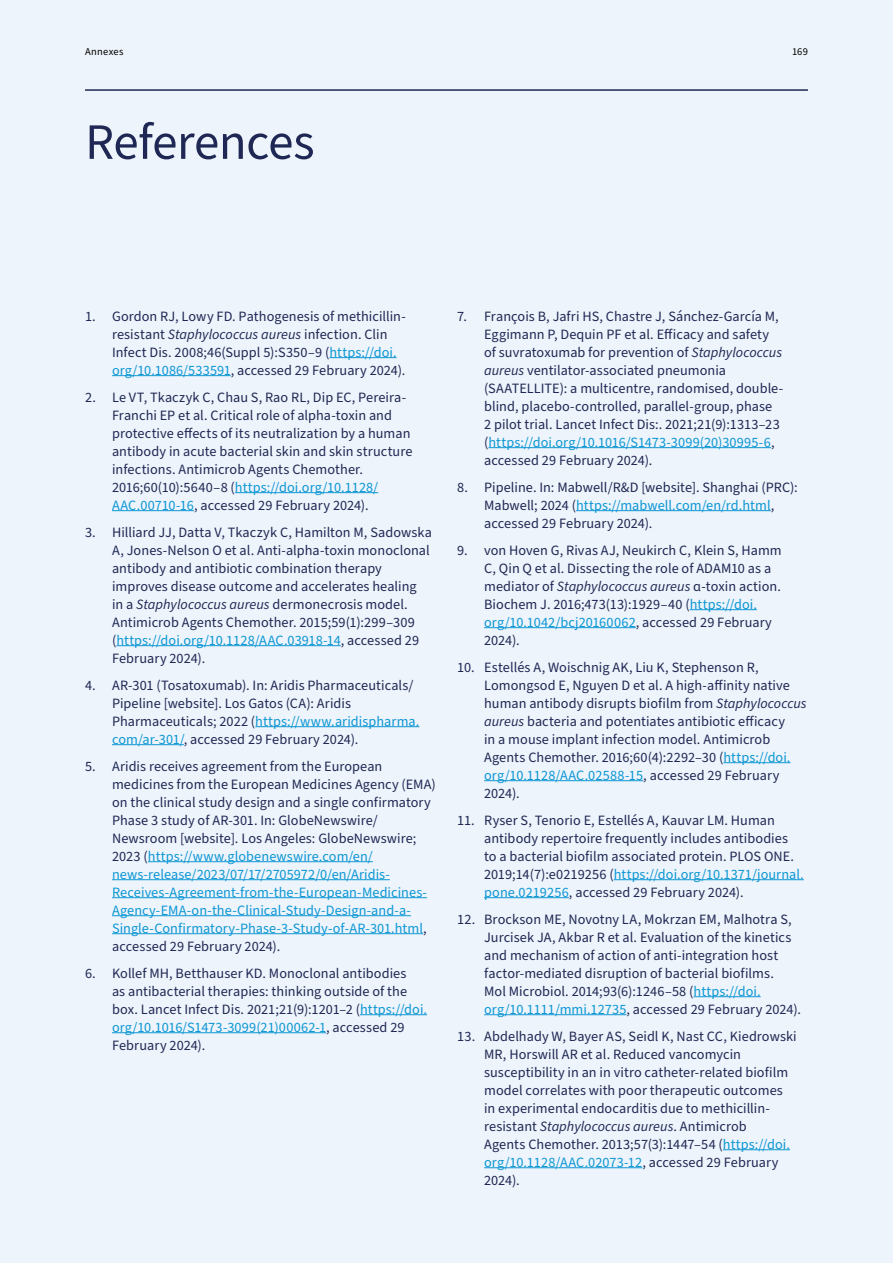
<style>
.page{position:relative;width:893px;height:1263px;background:#eef4fb}
.page>*{position:absolute;margin:0;border:0;box-sizing:border-box;transform-origin:0 0}
.t1{font:51px "Source Sans Pro";letter-spacing:-.01em;color:#1f2854}
.t2{font:14.25px/18px "Source Sans Pro";letter-spacing:.005em;color:#1f2854}
.t3{font:10.5px "Source Sans Pro";letter-spacing:.025em;color:#000}
.s1{font-style:italic}
.s2{color:#0d97d4}
</style>
<div class="page">
<hr style="left:85px;top:89px;width:723px;height:2px;background:#1f2854">
<hr style="left:329px;top:357px;width:68px;height:1px;background:#0d97d4">
<hr style="left:112px;top:375px;width:119px;height:1px;background:#0d97d4">
<hr style="left:235px;top:492px;width:143px;height:1px;background:#0d97d4">
<hr style="left:112px;top:510px;width:82px;height:1px;background:#0d97d4">
<hr style="left:116px;top:645px;width:225px;height:1px;background:#0d97d4">
<hr style="left:255px;top:726px;width:164px;height:1px;background:#0d97d4">
<hr style="left:112px;top:744px;width:72px;height:1px;background:#0d97d4">
<hr style="left:148px;top:861px;width:225px;height:1px;background:#0d97d4">
<hr style="left:112px;top:879px;width:278px;height:1px;background:#0d97d4">
<hr style="left:112px;top:897px;width:315px;height:1px;background:#0d97d4">
<hr style="left:112px;top:915px;width:299px;height:1px;background:#0d97d4">
<hr style="left:112px;top:933px;width:311px;height:1px;background:#0d97d4">
<hr style="left:360px;top:1014px;width:67px;height:1px;background:#0d97d4">
<hr style="left:112px;top:1032px;width:214px;height:1px;background:#0d97d4">
<hr style="left:488px;top:447px;width:283px;height:1px;background:#0d97d4">
<hr style="left:576px;top:510px;width:195px;height:1px;background:#0d97d4">
<hr style="left:690px;top:609px;width:67px;height:1px;background:#0d97d4">
<hr style="left:484px;top:627px;width:152px;height:1px;background:#0d97d4">
<hr style="left:723px;top:762px;width:67px;height:1px;background:#0d97d4">
<hr style="left:484px;top:780px;width:159px;height:1px;background:#0d97d4">
<hr style="left:614px;top:879px;width:190px;height:1px;background:#0d97d4">
<hr style="left:484px;top:897px;width:85px;height:1px;background:#0d97d4">
<hr style="left:694px;top:996px;width:67px;height:1px;background:#0d97d4">
<hr style="left:484px;top:1014px;width:142px;height:1px;background:#0d97d4">
<hr style="left:723px;top:1149px;width:67px;height:1px;background:#0d97d4">
<hr style="left:484px;top:1167px;width:158px;height:1px;background:#0d97d4">
<p class="t3" style="left:85px;top:46px;width:40px">Annexes</p>
<p class="t3" style="left:792px;top:46px;width:17px">169</p>
<h1 class="t1" style="left:85px;top:114px;width:231px">References</h1>
<p class="t2" style="left:112px;top:307px;width:295px;text-indent:-27px">1. Gordon RJ, Lowy FD. Pathogenesis of methicillin&shy;resistant <span class="s1">Staphylococcus aureus</span> infection. Clin Infect Dis. 2008;46(Suppl 5):S350–9 (<span class="s2">https://doi. org/10.1086/533591</span>, accessed 29 February 2024).</p>
<p class="t2" style="left:112px;top:388px;width:302px;text-indent:-27px">2. Le VT, Tkaczyk C, Chau S, Rao RL, Dip EC, Pereira-Franchi EP et al. Critical role of alpha-toxin and protective effects of its neutralization by a human antibody in acute bacterial skin and skin structure infections. Antimicrob Agents Chemother.<br>2016;60(10):5640–8 (<span class="s2">https://doi.org/10.1128/ AAC.00710-16</span>, accessed 29 February 2024).</p>
<p class="t2" style="left:112px;top:523px;width:321px;text-indent:-27px">3. Hilliard JJ, Datta V, Tkaczyk C, Hamilton M, Sadowska A, Jones-Nelson O et al. Anti-alpha-toxin monoclonal antibody and antibiotic combination therapy improves disease outcome and accelerates healing<br>in a <span class="s1">Staphylococcus aureus</span> dermonecrosis model.<br>Antimicrob Agents Chemother. 2015;59(1):299–309 (<span class="s2">https://doi.org/10.1128/AAC.03918-14</span>, accessed 29<br>February 2024).</p>
<p class="t2" style="left:112px;top:676px;width:309px;text-indent:-27px">4. AR-301 (Tosatoxumab). In: Aridis Pharmaceuticals/ Pipeline [website]. Los Gatos (CA): Aridis Pharmaceuticals; 2022 (<span class="s2">https://www.aridispharma. com/ar-301/</span>, accessed 29 February 2024).</p>
<p class="t2" style="left:112px;top:757px;width:325px;text-indent:-27px">5. Aridis receives agreement from the European medicines from the European Medicines Agency (EMA) on the clinical study design and a single confirmatory Phase 3 study of AR-301. In: GlobeNewswire/ Newsroom [website]. Los Angeles: GlobeNewswire; 2023 (<span class="s2">https://www.globenewswire.com/en/ news-release/2023/07/17/2705972/0/en/Aridis-Receives-Agreement-from-the-European-Medicines-Agency-EMA-on-the-Clinical-Study-Design-and-a-Single-Confirmatory-Phase-3-Study-of-AR-301.html</span>, accessed 29 February 2024).</p>
<p class="t2" style="left:112px;top:964px;width:317px;text-indent:-27px">6. Kollef MH, Betthauser KD. Monoclonal antibodies<br>as antibacterial therapies: thinking outside of the box. Lancet Infect Dis. 2021;21(9):1201–2 (<span class="s2">https://doi. org/10.1016/S1473-3099(21)00062-1</span>, accessed 29<br>February 2024).</p>
<p class="t2" style="left:484px;top:307px;width:301px;text-indent:-27px">7. François B, Jafri HS, Chastre J, Sánchez-García M, Eggimann P, Dequin PF et al. Efficacy and safety of suvratoxumab for prevention of <span class="s1">Staphylococcus aureus</span> ventilator-associated pneumonia (SAATELLITE): a multicentre, randomised, double&shy;blind, placebo-controlled, parallel-group, phase<br>2 pilot trial. Lancet Infect Dis:. 2021;21(9):1313–23 (<span class="s2">https://doi.org/10.1016/S1473-3099(20)30995-6</span>, accessed 29 February 2024).</p>
<p class="t2" style="left:484px;top:478px;width:315px;text-indent:-27px">8. Pipeline. In: Mabwell/R&amp;D [website]. Shanghai (PRC):<br>Mabwell; 2024 (<span class="s2">https://mabwell.com/en/rd.html</span>, accessed 29 February 2024).</p>
<p class="t2" style="left:484px;top:541px;width:299px;text-indent:-27px">9. von Hoven G, Rivas AJ, Neukirch C, Klein S, Hamm C, Qin Q et al. Dissecting the role of ADAM10 as a mediator of <span class="s1">Staphylococcus aureus</span> α-toxin action.<br>Biochem J. 2016;473(13):1929–40 (<span class="s2">https://doi. org/10.1042/bcj20160062</span>, accessed 29 February 2024).</p>
<p class="t2" style="left:484px;top:658px;width:324px;text-indent:-27px">10. Estellés A, Woischnig AK, Liu K, Stephenson R, Lomongsod E, Nguyen D et al. A high-affinity native human antibody disrupts biofilm from <span class="s1">Staphylococcus aureus</span> bacteria and potentiates antibiotic efficacy<br>in a mouse implant infection model. Antimicrob Agents Chemother. 2016;60(4):2292–30 (<span class="s2">https://doi. org/10.1128/AAC.02588-15</span>, accessed 29 February 2024).</p>
<p class="t2" style="left:484px;top:811px;width:321px;text-indent:-27px">11. Ryser S, Tenorio E, Estellés A, Kauvar LM. Human antibody repertoire frequently includes antibodies to a bacterial biofilm associated protein. PLOS ONE.<br>2019;14(7):e0219256 (<span class="s2">https://doi.org/10.1371/journal. pone.0219256</span>, accessed 29 February 2024).</p>
<p class="t2" style="left:484px;top:910px;width:318px;text-indent:-27px">12. Brockson ME, Novotny LA, Mokrzan EM, Malhotra S, Jurcisek JA, Akbar R et al. Evaluation of the kinetics and mechanism of action of anti-integration host factor-mediated disruption of bacterial biofilms.<br>Mol Microbiol. 2014;93(6):1246–58 (<span class="s2">https://doi. org/10.1111/mmi.12735</span>, accessed 29 February 2024).</p>
<p class="t2" style="left:484px;top:1027px;width:314px;text-indent:-27px">13. Abdelhady W, Bayer AS, Seidl K, Nast CC, Kiedrowski MR, Horswill AR et al. Reduced vancomycin susceptibility in an in vitro catheter-related biofilm model correlates with poor therapeutic outcomes in experimental endocarditis due to methicillin&shy;resistant <span class="s1">Staphylococcus aureus</span>. Antimicrob<br>Agents Chemother. 2013;57(3):1447–54 (<span class="s2">https://doi. org/10.1128/AAC.02073-12</span>, accessed 29 February 2024).</p>
</div>
